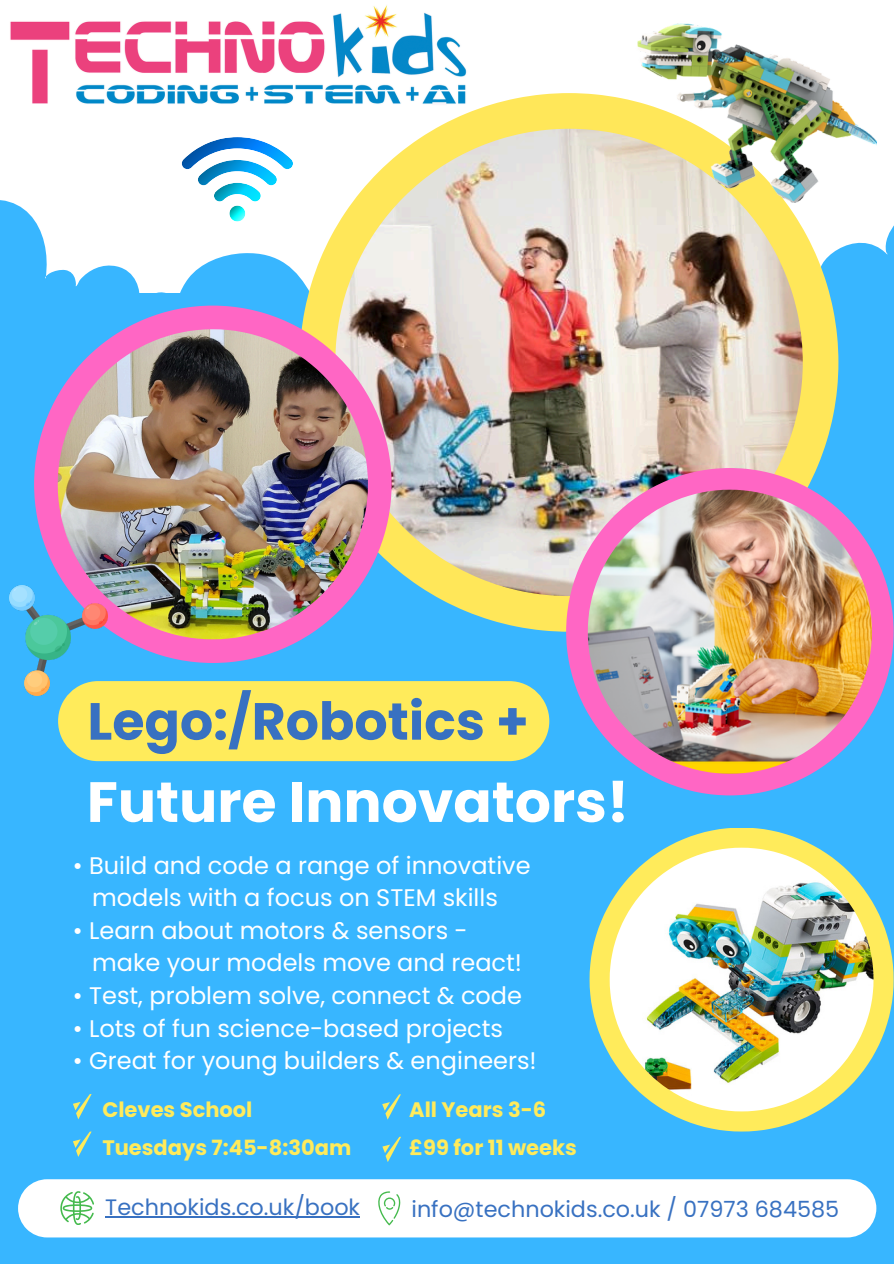
<style>
.page{position:relative;width:894px;height:1264px;background:#fff}
.page>*{position:absolute;margin:0;border:0;box-sizing:border-box;transform-origin:0 0}
.t1{font:700 56.7px "Poppins";color:#fff}
.t2{font:700 52.2px "Poppins";color:#3871c1}
.t3{font:24px/32.7px "Poppins";color:#fff;text-align:center}
.t4{font:22.35px "Poppins";color:#3871c1}
.t5{font:700 21px "Poppins";color:#ffeb5b}
</style>
<div class="page">
<div style="left:0;top:0;width:893px;height:1263px;background:#38b6ff"></div>
<div style="left:0;top:0;width:893px;height:292px;background:#fff"></div>
<img style="left:10px;top:5px;width:457px;height:99px">
<svg style="left:0;top:200px;width:893px;height:176px;fill:#38b6ff"></svg>
<svg style="left:299px;top:93px;width:539px;height:538px"></svg>
<img style="left:335px;top:129px;width:467px;height:467px">
<svg style="left:34px;top:305px;width:357px;height:358px"></svg>
<img style="left:58px;top:329px;width:310px;height:310px">
<img style="left:566px;top:468px;width:327px;height:327px">
<img style="left:587px;top:489px;width:284px;height:284px">
<div style="left:18px;top:1179px;width:858px;height:58px;background:#fff"></div>
<svg style="left:60px;top:1190px;width:34px;height:34px"></svg>
<svg style="left:377px;top:1191px;width:23px;height:34px"></svg>
<div style="left:58px;top:681px;width:491px;height:80px;background:#ffeb5b;border-radius:40px"></div>
<svg style="left:73px;top:1094px;width:19px;height:25px"></svg>
<svg style="left:73px;top:1131px;width:19px;height:25px"></svg>
<svg style="left:382px;top:1094px;width:19px;height:25px"></svg>
<svg style="left:382px;top:1136px;width:19px;height:26px"></svg>
<svg style="left:182px;top:137px;width:111px;height:84px"></svg>
<img style="left:9px;top:585px;width:98px;height:110px">
<svg style="left:589px;top:828px;width:304px;height:303px"></svg>
<img style="left:609px;top:847px;width:264px;height:264px">
<img style="left:627px;top:23px;width:249px;height:180px">
<hr style="left:105px;top:1216px;width:255px;height:1px;background:#3871c1">
<p class="t2" style="left:87px;top:685px;width:442px">Lego:/Robotics +</p>
<p class="t1" style="left:87px;top:762px;width:543px">Future Innovators!</p>
<h1 class="t3" style="left:73px;top:848px;width:459px">• Build and code a range of innovative models with a focus on STEM skills</h1>
<h1 class="t3" style="left:92px;top:914px;width:431px;text-align:left;text-indent:-19px">• Learn about motors &amp; sensors - make your models move and react!</h1>
<h1 class="t3" style="left:73px;top:979px;width:450px">• Test, problem solve, connect &amp; code</h1>
<h1 class="t3" style="left:73px;top:1012px;width:431px">• Lots of fun science-based projects</h1>
<h1 class="t3" style="left:73px;top:1044px;width:465px">• Great for young builders &amp; engineers!</h1>
<h1 class="t5" style="left:102px;top:1095px;width:152px">Cleves School</h1>
<p class="t5" style="left:102px;top:1132px;width:250px">Tuesdays 7:45-8:30am</p>
<h2 class="t5" style="left:409px;top:1095px;width:138px">All Years 3-6</h2>
<p class="t5" style="left:409px;top:1132px;width:169px">£99 for 11 weeks</p>
<p class="t4" style="left:105px;top:1191px;width:256px">Technokids.co.uk/book</p>
<p class="t4" style="left:411px;top:1193px;width:429px">info@technokids.co.uk / 07973 684585</p>
</div>
